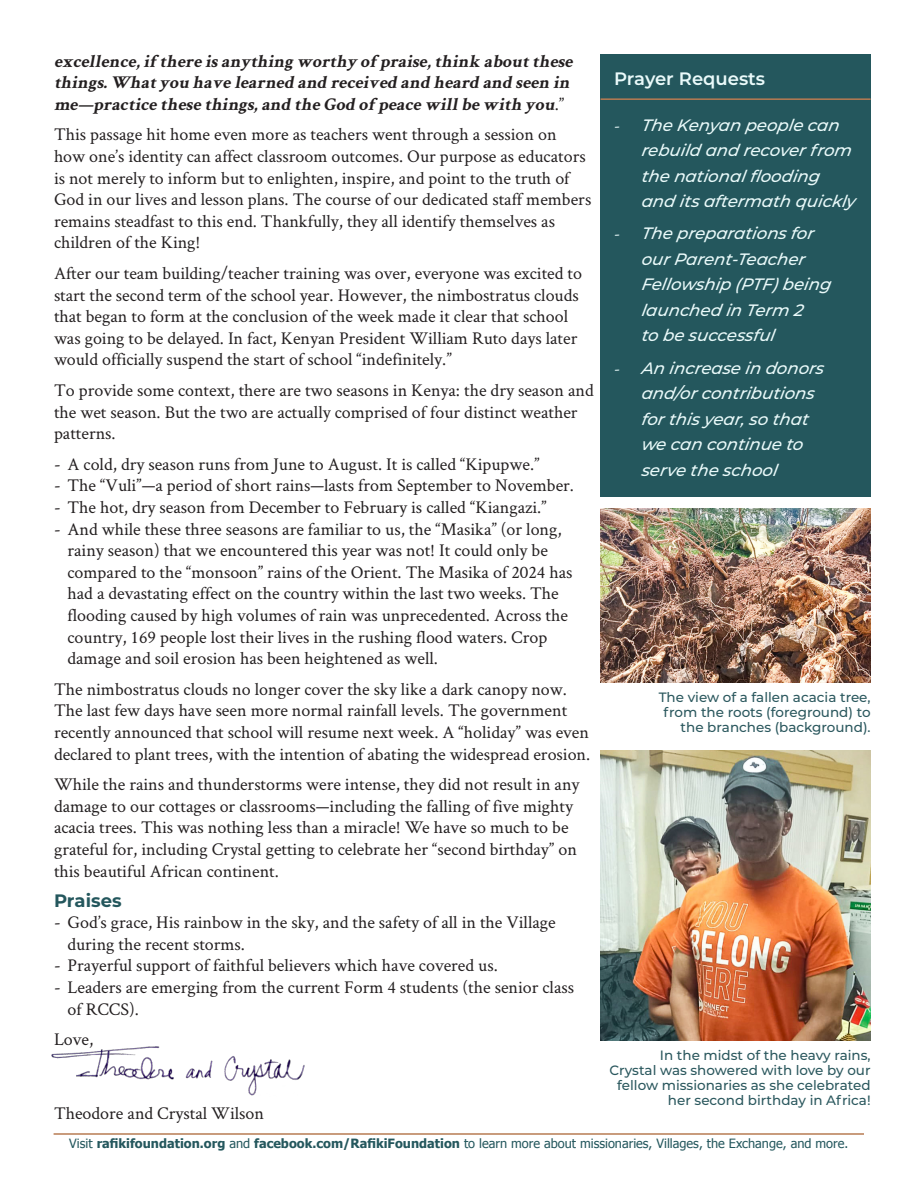
<style>
.page{position:relative;width:918px;height:1188px;background:#fff}
.page>*{position:absolute;margin:0;border:0;box-sizing:border-box;transform-origin:0 0}
.Body_copy{font:18px/21.6px "Crimson Text";color:#231f20}
.Body_copy-2{font:italic 700 18px/21.6px "Crimson Text";color:#231f20}
.rule{font:600 18px "Montserrat";color:#eafafa}
.subhead{font:700 18px "Montserrat";color:#24575d}
.t1{font:italic 500 16.5px/25.5px "Montserrat";color:#eafafa}
.Photo_Caption{font:500 13.5px/15px "Montserrat";color:#2b585e;text-align:right}
.t2{font:12.75px "Tahoma";color:#24575d}
.s1{font-weight:400;font-style:normal}
.s2{font-family:"Crimson Text";font-weight:400;font-style:normal}
.s3{font-weight:700}
</style>
<div class="page">
<img style="left:51px;top:1046px;width:254px;height:50px">
<hr style="left:54px;top:1133px;width:810px;height:2px;background:#b77b52">
<div style="left:601px;top:54px;width:270px;height:443px;background:#24575d"></div>
<hr style="left:601px;top:98px;width:270px;height:2px;background:#b77b52">
<img style="left:601px;top:508px;width:269px;height:174px">
<img style="left:601px;top:751px;width:270px;height:290px">
<p class="Body_copy-2" style="left:54px;top:50px;width:526px">excellence,if thereisanythingworthyof praise,think aboutthese things.Whatyouhavelearnedandreceivedandheardandseen in me—practicethesethings,andtheGodof peacewillbewith you<span class="s1">. ”</span></p>
<p class="Body_copy" style="left:54px;top:123px;width:539px">This passage hit home even more as teachers went through a session on how one’s identity can affect classroom outcomes. Our purpose as educators is not merely to inform but to enlighten, inspire, and point to the truth of God in our lives and lesson plans. The course of our dedicated staff members remains steadfast to this end. Thankfully, they all identify themselves as children of the King!</p>
<p class="Body_copy" style="left:54px;top:262px;width:530px">After our team building/teacher training was over, everyone was excited to start the second term of the school year. However, the nimbostratus clouds that began to form at the conclusion of the week made it clear that school was going to be delayed. In fact, Kenyan President William Ruto days later would officially suspend the start of school “indefinitely.”</p>
<p class="Body_copy" style="left:54px;top:379px;width:541px">To provide some context, there are two seasons in Kenya: the dry season and the wet season. But the two are actually comprised of four distinct weather patterns.</p>
<p class="Body_copy" style="left:54px;top:453px;width:487px">- A cold, dry season runs from June to August. It is called “Kipupwe.”</p>
<p class="Body_copy" style="left:54px;top:474px;width:522px">- The “Vuli”—a period of short rains—lasts from September to November.</p>
<p class="Body_copy" style="left:54px;top:496px;width:494px">- The hot, dry season from December to February is called “Kiangazi.”</p>
<p class="Body_copy" style="left:68px;top:517px;width:506px;text-indent:-14px">- And while these three seasons are familiar to us, the “Masika” (or long, rainy season) that we encountered this year was not! It could only be compared to the “monsoon” rains of the Orient. The Masika of 2024 has had a devastating effect on the country within the last two weeks. The flooding caused by high volumes of rain was unprecedented. Across the country, 169 people lost their lives in the rushing flood waters. Crop damage and soil erosion has been heightened as well.</p>
<p class="Body_copy" style="left:54px;top:678px;width:538px">The nimbostratus clouds no longer cover the sky like a dark canopy now.<br>The last few days have seen more normal rainfall levels. The government recently announced that school will resume next week. A “holiday” was even declared to plant trees, with the intention of abating the widespread erosion.</p>
<p class="Body_copy" style="left:54px;top:773px;width:527px">While the rains and thunderstorms were intense, they did not result in any damage to our cottages or classrooms—including the falling of five mighty acacia trees. This was nothing less than a miracle! We have so much to be grateful for, including Crystal getting to celebrate her “second birthday” on this beautiful African continent.</p>
<p class="subhead" style="left:54px;top:887px;width:69px">Praises</p>
<p class="Body_copy" style="left:68px;top:911px;width:490px;text-indent:-14px">- God’s grace, His rainbow in the sky, and the safety of all in the Village during the recent storms.</p>
<p class="Body_copy" style="left:54px;top:954px;width:445px">- Prayerful support of faithful believers which have covered us.</p>
<p class="Body_copy" style="left:68px;top:976px;width:508px;text-indent:-14px">- Leaders are emerging from the current Form 4 students (the senior class of RCCS).</p>
<p class="Body_copy" style="left:54px;top:1028px;width:41px">Love,</p>
<p class="rule" style="left:614px;top:66px;width:153px">Prayer Requests</p>
<p class="t1" style="left:641px;top:111px;width:216px;text-indent:-27px"><span class="s2">-</span> The Kenyan people can rebuild and recoverfrom the nationalflooding and its aftermath quickly</p>
<p class="t1" style="left:641px;top:220px;width:195px;text-indent:-27px"><span class="s2">-</span> The preparations for ourParent-Teacher<br>Fellowship (PTF) being launched in Term 2<br>to be successful</p>
<p class="t1" style="left:641px;top:354px;width:188px;text-indent:-27px"><span class="s2">-</span> An increase in donors and/orcontributions forthis year, so that we can continue to serve the school</p>
<p class="Photo_Caption" style="left:659px;top:689px;width:213px">The view of a fallen acacia tree, from the roots (foreground) to the branches (background).</p>
<p class="Photo_Caption" style="left:609px;top:1047px;width:263px">In the midst of the heavy rains,<br>Crystal was showered with love by our fellow missionaries as she celebrated her second birthday in Africa!</p>
<p class="Body_copy" style="left:54px;top:1102px;width:212px">Theodore and Crystal Wilson</p>
<p class="t2" style="left:69px;top:1135px;width:780px">Visit <span class="s3">rafikifoundation.org</span> and <span class="s3">facebook.com/RafikiFoundation</span> to learn more about missionaries, Villages, the Exchange, and more.</p>
</div>
